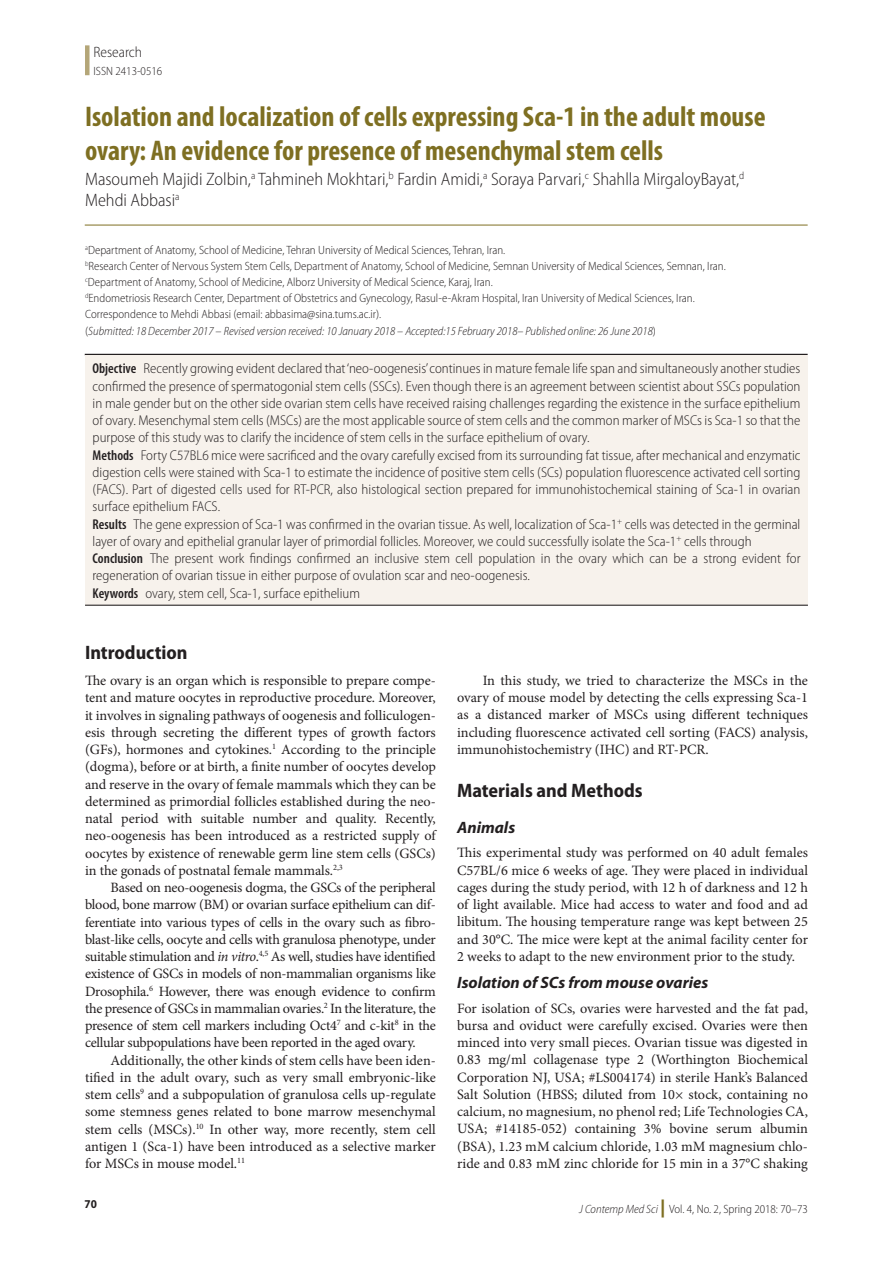
<style>
.page{position:relative;width:893px;height:1263px;background:#fff}
.page>*{position:absolute;margin:0;border:0;box-sizing:border-box;transform-origin:0 0}
.Article_Title{font:700 condensed 28.5px/33.8px "Myriad Pro";color:#7e6f22}
.t1{font:700 semi-condensed 19.5px "Myriad Pro";color:#231f20}
.Author{font:300 semi-condensed 18px/21px "Myriad Pro";color:#231f20}
.t2{font:italic 700 16.5px "Myriad Pro";color:#231f20}
.t3{font:300 semi-condensed 15px "Myriad Pro";color:#231f20}
.Txf{font:14.25px/17.2px "Minion Pro";letter-spacing:-.005em;color:#231f20;text-align:justify}
.Abstract_Tx{font:300 semi-condensed 14.25px/17.2px "Myriad Pro";color:#231f20;text-align:justify}
.Tx{font:14.25px/17.2px "Minion Pro";letter-spacing:-.005em;color:#231f20;text-align:justify}
.Author_Aff{font:300 semi-condensed 12px "Myriad Pro";color:#231f20}
.Author_Aff-2{font:italic 300 semi-condensed 12px "Myriad Pro";color:#231f20}
.t4{font:700 semi-condensed 12px "Myriad Pro";color:#231f20}
.s1{font-style:normal}
.s2{font-weight:600;font-stretch:condensed}
.s3{font-style:italic}
.s4{font-weight:900;font-stretch:normal;font-size:18px;color:#7e6f22}
</style>
<div class="page">
<div style="left:85px;top:45px;width:5px;height:30px;background:#b4a678"></div>
<hr style="left:85px;top:225px;width:723px;height:1px;background:#7e6f22">
<hr style="left:85px;top:354px;width:723px;height:1px;background:#231f20">
<div style="left:85px;top:355px;width:723px;height:250px;background:#f7f2ec"></div>
<hr style="left:85px;top:605px;width:723px;height:1px;background:#231f20">
<p class="t3" style="left:94px;top:43px;width:50px">Research</p>
<p class="Author_Aff" style="left:94px;top:64px;width:70px">ISSN 2413-0516</p>
<p class="Article_Title" style="left:85px;top:100px;width:682px">Isolation and localization of cells expressing Sca-1 in the adult mouse ovary: An evidence for presence of mesenchymal stem cells</p>
<p class="Author" style="left:85px;top:169px;width:661px">Masoumeh Majidi Zolbin,<sup>a</sup> Tahmineh Mokhtari,<sup>b</sup> Fardin Amidi,<sup>a</sup> Soraya Parvari,<sup>c</sup> Shahlla MirgaloyBayat,<sup>d<br></sup>Mehdi Abbasi<sup>a</sup></p>
<p class="Author_Aff" style="left:85px;top:242px;width:422px"><sup>a</sup>Department of Anatomy, School of Medicine, Tehran University of Medical Sciences, Tehran, Iran.</p>
<p class="Author_Aff" style="left:85px;top:259px;width:642px"><sup>b</sup>Research Center of Nervous System Stem Cells, Department of Anatomy, School of Medicine, Semnan University of Medical Sciences, Semnan, Iran.</p>
<p class="Author_Aff" style="left:85px;top:275px;width:409px"><sup>c</sup>Department of Anatomy, School of Medicine, Alborz University of Medical Science, Karaj, Iran.</p>
<p class="Author_Aff" style="left:85px;top:291px;width:611px"><sup>d</sup>Endometriosis Research Center, Department of Obstetrics and Gynecology, Rasul-e-Akram Hospital, Iran University of Medical Sciences, Iran.</p>
<p class="Author_Aff" style="left:85px;top:307px;width:298px">Correspondence to Mehdi Abbasi (email: abbasima@sina.tums.ac.ir).</p>
<p class="Author_Aff-2" style="left:85px;top:323px;width:572px"><span class="s1">(</span>Submitted: 18 December 2017 – Revised version received: 10 January 2018 – Accepted:15 February 2018– Published online: 26 June 2018<span class="s1">)</span></p>
<p class="Abstract_Tx" style="left:93px;top:360px;width:709px"><span class="s2">Objective</span> Recently growing evident declared that ‘neo-oogenesis’ continues in mature female life span and simultaneously another studies confirmed the presence of spermatogonial stem cells (SSCs). Even though there is an agreement between scientist about SSCs population in male gender but on the other side ovarian stem cells have received raising challenges regarding the existence in the surface epithelium of ovary. Mesenchymal stem cells (MSCs) are the most applicable source of stem cells and the common marker of MSCs is Sca-1 so that the purpose of this study was to clarify the incidence of stem cells in the surface epithelium of ovary.</p>
<p class="Abstract_Tx" style="left:93px;top:446px;width:709px"><span class="s2">Methods</span> Forty C57BL6 mice were sacrificed and the ovary carefully excised from its surrounding fat tissue, after mechanical and enzymatic digestion cells were stained with Sca-1 to estimate the incidence of positive stem cells (SCs) population fluorescence activated cell sorting (FACS). Part of digested cells used for RT-PCR, also histological section prepared for immunohistochemical staining of Sca-1 in ovarian surface epithelium FACS.</p>
<p class="Abstract_Tx" style="left:93px;top:515px;width:709px"><span class="s2">Results</span> The gene expression of Sca-1 was confirmed in the ovarian tissue. As well, localization of Sca-1<sup>+</sup> cells was detected in the germinal layer of ovary and epithelial granular layer of primordial follicles. Moreover, we could successfully isolate the Sca-1<sup>+</sup> cells through</p>
<p class="Abstract_Tx" style="left:93px;top:550px;width:709px"><span class="s2">Conclusion</span> The present work findings confirmed an inclusive stem cell population in the ovary which can be a strong evident for regeneration of ovarian tissue in either purpose of ovulation scar and neo-oogenesis.</p>
<p class="Abstract_Tx" style="left:93px;top:584px;width:269px"><span class="s2">Keywords</span> ovary, stem cell, Sca-1, surface epithelium</p>
<h1 class="t1" style="left:85px;top:641px;width:104px">Introduction</h1>
<p class="Txf" style="left:85px;top:672px;width:352px">The ovary is an organ which is responsible to prepare compe&shy;tent and mature oocytes in reproductive procedure. Moreover, it involves in signaling pathways of oogenesis and folliculogen&shy;esis through secreting the different types of growth factors (GFs), hormones and cytokines.<sup>1</sup> According to the principle (dogma), before or at birth, a finite number of oocytes develop and reserve in the ovary of female mammals which they can be determined as primordial follicles established during the neo&shy;natal period with suitable number and quality. Recently, neo-oogenesis has been introduced as a restricted supply of oocytes by existence of renewable germ line stem cells (GSCs) in the gonads of postnatal female mammals.<sup>2,3</sup></p>
<p class="Tx" style="left:85px;top:879px;width:352px;text-indent:26px">Based on neo-oogenesis dogma, the GSCs of the peripheral blood, bone marrow (BM) or ovarian surface epithelium can dif&shy;ferentiate into various types of cells in the ovary such as fibro&shy;blast-like cells, oocyte and cells with granulosa phenotype, under suitable stimulation and <span class="s3">in vitro</span>.<sup>4,5</sup> As well, studies have identified existence of GSCs in models of non-mammalian organisms like Drosophila.<sup>6</sup> However, there was enough evidence to confirm the presence of GSCs in mammalian ovaries.<sup>2</sup> In the literature, the presence of stem cell markers including Oct4<sup>7</sup> and c-kit<sup>8</sup> in the cellular subpopulations have been reported in the aged ovary.</p>
<p class="Tx" style="left:85px;top:1051px;width:352px;text-indent:26px">Additionally, the other kinds of stem cells have been iden&shy;tified in the adult ovary, such as very small embryonic-like stem cells<sup>9</sup> and a subpopulation of granulosa cells up-regulate some stemness genes related to bone marrow mesenchymal stem cells (MSCs).<sup>10</sup> In other way, more recently, stem cell antigen 1 (Sca-1) have been introduced as a selective marker for MSCs in mouse model.<sup>11</sup></p>
<p class="Tx" style="left:457px;top:672px;width:352px;text-indent:26px">In this study, we tried to characterize the MSCs in the ovary of mouse model by detecting the cells expressing Sca-1 as a distanced marker of MSCs using different techniques including fluorescence activated cell sorting (FACS) analysis, immunohistochemistry (IHC) and RT-PCR.</p>
<h1 class="t1" style="left:457px;top:779px;width:187px">Materials and Methods</h1>
<h2 class="t2" style="left:457px;top:818px;width:60px">Animals</h2>
<p class="Txf" style="left:457px;top:844px;width:352px">This experimental study was performed on 40 adult females C57BL/6 mice 6 weeks of age. They were placed in individual cages during the study period, with 12 h of darkness and 12 h of light available. Mice had access to water and food and ad libitum. The housing temperature range was kept between 25 and 30°C. The mice were kept at the animal facility center for 2 weeks to adapt to the new environment prior to the study.</p>
<h2 class="t2" style="left:457px;top:973px;width:253px">Isolation of SCs from mouse ovaries</h2>
<p class="Txf" style="left:457px;top:999px;width:352px">For isolation of SCs, ovaries were harvested and the fat pad, bursa and oviduct were carefully excised. Ovaries were then minced into very small pieces. Ovarian tissue was digested in 0.83 mg/ml collagenase type 2 (Worthington Biochemical Corporation NJ, USA; #LS004174) in sterile Hank’s Balanced Salt Solution (HBSS; diluted from 10× stock, containing no calcium, no magnesium, no phenol red; Life Technologies CA, USA; #14185-052) containing 3% bovine serum albumin (BSA), 1.23 mM calcium chloride, 1.03 mM magnesium chlo&shy;ride and 0.83 mM zinc chloride for 15 min in a 37°C shaking</p>
<p class="t4" style="left:85px;top:1197px;width:14px">70</p>
<p class="Author_Aff" style="left:579px;top:1201px;width:230px"><span class="s3">J Contemp Med Sci</span> <span class="s4">|</span> Vol. 4, No. 2, Spring 2018: 70–73</p>
</div>
